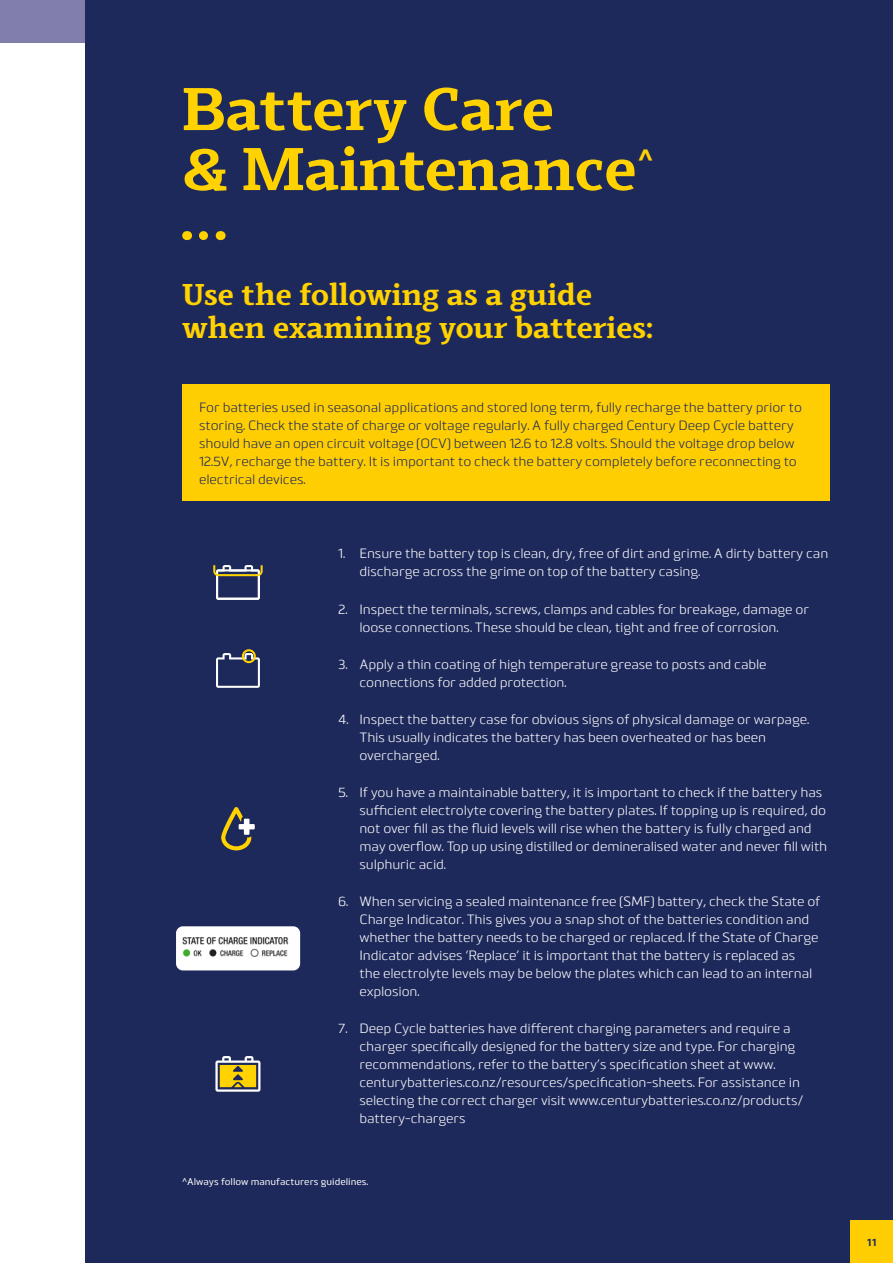
<style>
.page{position:relative;width:893px;height:1263px;background:#fff}
.page>*{position:absolute;margin:0;border:0;box-sizing:border-box;transform-origin:0 0}
.t1{font:700 60px/60px "Scharf";color:#ffd200}
.t2{font:700 30px/33px "Scharf";color:#ffd200}
.t3{font:700 26.25px "Scharf";color:#ffd200}
.t4{font:13.5px/18px "Bitner";letter-spacing:-.01em;color:#fff}
.t5{font:13.5px/18px "Bitner";letter-spacing:-.01em;color:#1e295b}
.t6{font:700 10.5px "Bitner";color:#1e295b}
.t7{font:500 9.75px "Bitner";color:#fff}
</style>
<div class="page">
<div style="left:0;top:0;width:85px;height:43px;background:#817eac"></div>
<div style="left:85px;top:0;width:808px;height:1263px;background:#1e295b"></div>
<img style="left:180px;top:930px;width:116px;height:36px">
<div style="left:176px;top:926px;width:124px;height:44px;border:3px solid #fff;border-radius:5px"></div>
<svg style="left:203px;top:231px;width:5px;height:9px"></svg>
<svg style="left:215px;top:1056px;width:45px;height:36px"></svg>
<svg style="left:213px;top:565px;width:50px;height:35px"></svg>
<svg style="left:216px;top:653px;width:44px;height:35px"></svg>
<div style="left:242px;top:649px;width:14px;height:14px;border:2px solid #ffd200;border-radius:50%"></div>
<svg style="left:221px;top:807px;width:34px;height:43px"></svg>
<div style="left:182px;top:384px;width:648px;height:117px;background:#ffce02"></div>
<div style="left:850px;top:1220px;width:43px;height:43px;background:#ffce02"></div>
<h1 class="t1" style="left:182px;top:74px;width:456px">Battery Care<br>&amp; Maintenance</h1>
<h3 class="t3" style="left:638px;top:136px;width:17px">^</h3>
<h2 class="t2" style="left:182px;top:275px;width:472px">Use the following as a guide when examining your batteries:</h2>
<p class="t5" style="left:199px;top:397px;width:604px">For batteries used in seasonal applications and stored long term, fully recharge the battery prior to storing. Check the state of charge or voltage regularly. A fully charged Century Deep Cycle battery should have an open circuit voltage (OCV) between 12.6 to 12.8 volts. Should the voltage drop below 12.5V, recharge the battery. It is important to check the battery completely before reconnecting to electrical devices.</p>
<p class="t4" style="left:359px;top:543px;width:470px;text-indent:-21px">1. Ensure the battery top is clean, dry, free of dirt and grime. A dirty battery can discharge across the grime on top of the battery casing.</p>
<p class="t4" style="left:359px;top:599px;width:451px;text-indent:-21px">2. Inspect the terminals, screws, clamps and cables for breakage, damage or loose connections. These should be clean, tight and free of corrosion.</p>
<p class="t4" style="left:359px;top:654px;width:409px;text-indent:-21px">3. Apply a thin coating of high temperature grease to posts and cable connections for added protection.</p>
<p class="t4" style="left:359px;top:709px;width:451px;text-indent:-21px">4. Inspect the battery case for obvious signs of physical damage or warpage.<br>This usually indicates the battery has been overheated or has been overcharged.</p>
<p class="t4" style="left:359px;top:782px;width:469px;text-indent:-21px">5. If you have a maintainable battery, it is important to check if the battery has sufficient electrolyte covering the battery plates. If topping up is required, do not over fill as the fluid levels will rise when the battery is fully charged and may overflow. Top up using distilled or demineralised water and never fill with sulphuric acid.</p>
<p class="t4" style="left:359px;top:891px;width:462px;text-indent:-21px">6. When servicing a sealed maintenance free (SMF) battery, check the State of Charge Indicator. This gives you a snap shot of the batteries condition and whether the battery needs to be charged or replaced. If the State of Charge Indicator advises ‘Replace’ it is important that the battery is replaced as<br>the electrolyte levels may be below the plates which can lead to an internal explosion.</p>
<p class="t4" style="left:359px;top:1018px;width:445px;text-indent:-21px">7. Deep Cycle batteries have different charging parameters and require a charger specifically designed for the battery size and type. For charging recommendations, refer to the battery’s specification sheet at www. centurybatteries.co.nz/resources/specification-sheets. For assistance in selecting the correct charger visit www.centurybatteries.co.nz/products/ battery-chargers</p>
<p class="t7" style="left:182px;top:1174px;width:188px">^Always follow manufacturers guidelines.</p>
<p class="t6" style="left:867px;top:1234px;width:11px">11</p>
</div>
